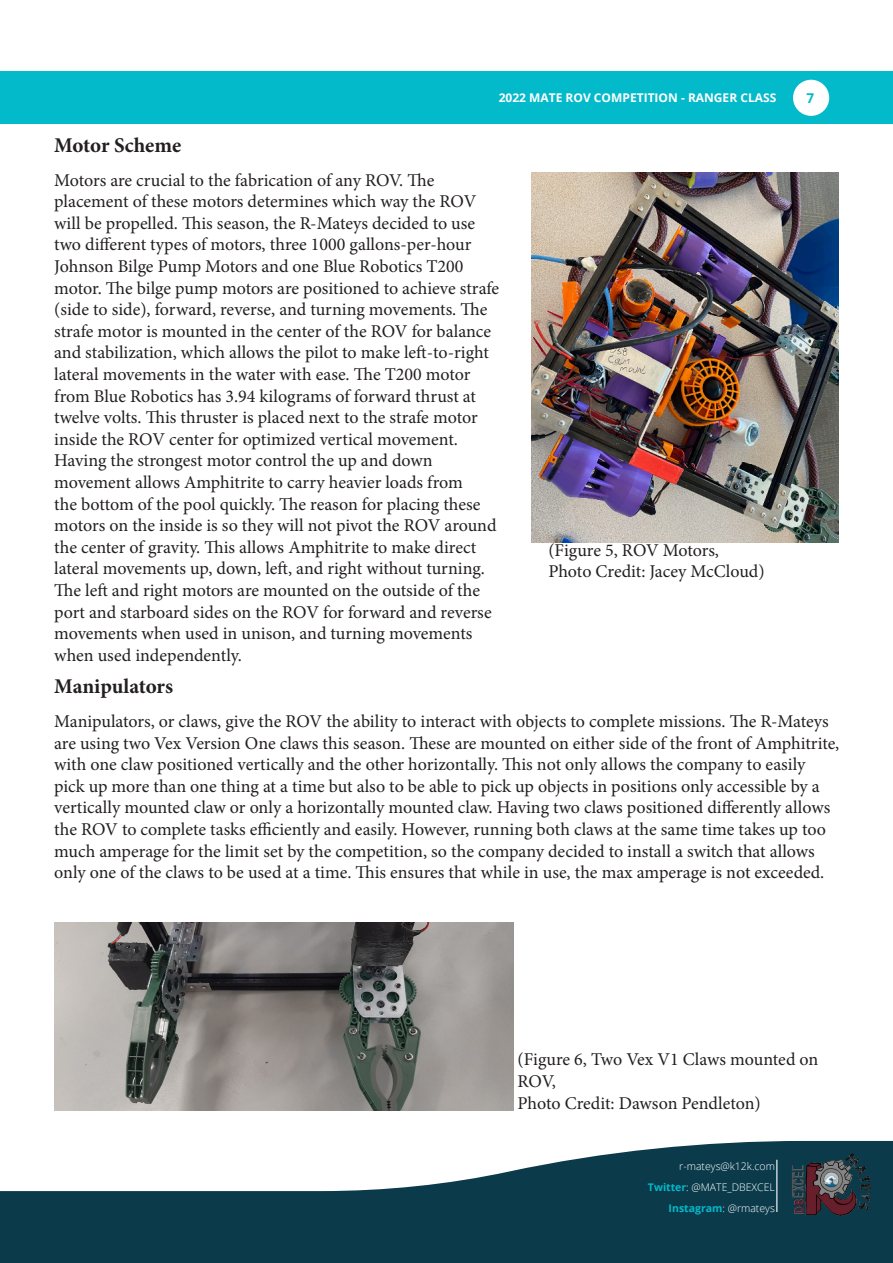
<style>
.page{position:relative;width:893px;height:1263px;background:#fff}
.page>*{position:absolute;margin:0;border:0;box-sizing:border-box;transform-origin:0 0}
.Real_Subsection_Head{font:700 21px "Minion Pro";letter-spacing:-.005em;color:#231f20}
.t1{font:18px/21.6px "Minion Pro";letter-spacing:-.005em;color:#231f20}
.t2{font:700 13.5px "Open Sans";color:#03bacb}
.t3{font:700 12px "Open Sans";color:#fff}
.t4{font:300 10.5px/21px "Open Sans";color:#fff;text-align:right}
.s1{font-weight:700;color:#03bacb}
</style>
<div class="page">
<svg style="left:0;top:1141px;width:893px;height:122px;fill:#0b3b4b"></svg>
<div style="left:0;top:71px;width:893px;height:52px;background:#03bacb"></div>
<img style="left:776px;top:1141px;width:108px;height:98px">
<div style="left:793px;top:80px;width:36px;height:36px;background:#fff;border-radius:50%"></div>
<img style="left:531px;top:173px;width:307px;height:369px">
<img style="left:54px;top:923px;width:459px;height:188px">
<p class="t3" style="left:499px;top:90px;width:279px">2022 MATE ROV COMPETITION - RANGER CLASS</p>
<p class="t2" style="left:806px;top:89px;width:9px">7</p>
<p class="Real_Subsection_Head" style="left:54px;top:130px;width:129px">Motor Scheme</p>
<p class="t1" style="left:54px;top:169px;width:446px">Motors are crucial to the fabrication of any ROV. The placement of these motors determines which way the ROV will be propelled. This season, the R-Mateys decided to use two different types of motors, three 1000 gallons-per-hour Johnson Bilge Pump Motors and one Blue Robotics T200 motor. The bilge pump motors are positioned to achieve strafe (side to side), forward, reverse, and turning movements. The strafe motor is mounted in the center of the ROV for balance and stabilization, which allows the pilot to make left-to-right lateral movements in the water with ease. The T200 motor from Blue Robotics has 3.94 kilograms of forward thrust at twelve volts. This thruster is placed next to the strafe motor inside the ROV center for optimized vertical movement.<br>Having the strongest motor control the up and down movement allows Amphitrite to carry heavier loads from<br>the bottom of the pool quickly. The reason for placing these motors on the inside is so they will not pivot the ROV around the center of gravity. This allows Amphitrite to make direct lateral movements up, down, left, and right without turning.<br>The left and right motors are mounted on the outside of the port and starboard sides on the ROV for forward and reverse movements when used in unison, and turning movements when used independently.</p>
<p class="t1" style="left:548px;top:539px;width:172px">(Figure 5, ROV Motors,</p>
<p class="t1" style="left:548px;top:561px;width:218px">Photo Credit: Jacey McCloud)</p>
<p class="Real_Subsection_Head" style="left:54px;top:672px;width:120px">Manipulators</p>
<p class="t1" style="left:54px;top:711px;width:787px">Manipulators, or claws, give the ROV the ability to interact with objects to complete missions. The R-Mateys are using two Vex Version One claws this season. These are mounted on either side of the front of Amphitrite, with one claw positioned vertically and the other horizontally. This not only allows the company to easily pick up more than one thing at a time but also to be able to pick up objects in positions only accessible by a vertically mounted claw or only a horizontally mounted claw. Having two claws positioned differently allows the ROV to complete tasks efficiently and easily. However, running both claws at the same time takes up too much amperage for the limit set by the competition, so the company decided to install a switch that allows only one of the claws to be used at a time. This ensures that while in use, the max amperage is not exceeded.</p>
<p class="t1" style="left:518px;top:1049px;width:302px">(Figure 6, Two Vex V1 Claws mounted on<br>ROV,</p>
<p class="t1" style="left:518px;top:1092px;width:245px">Photo Credit: Dawson Pendleton)</p>
<p class="t4" style="left:648px;top:1155px;width:129px">r-mateys@k12k.com<br><span class="s1">Twitter</span>: @MATE_DBEXCEL<br><span class="s1">Instagram</span>: @rmateys</p>
</div>
